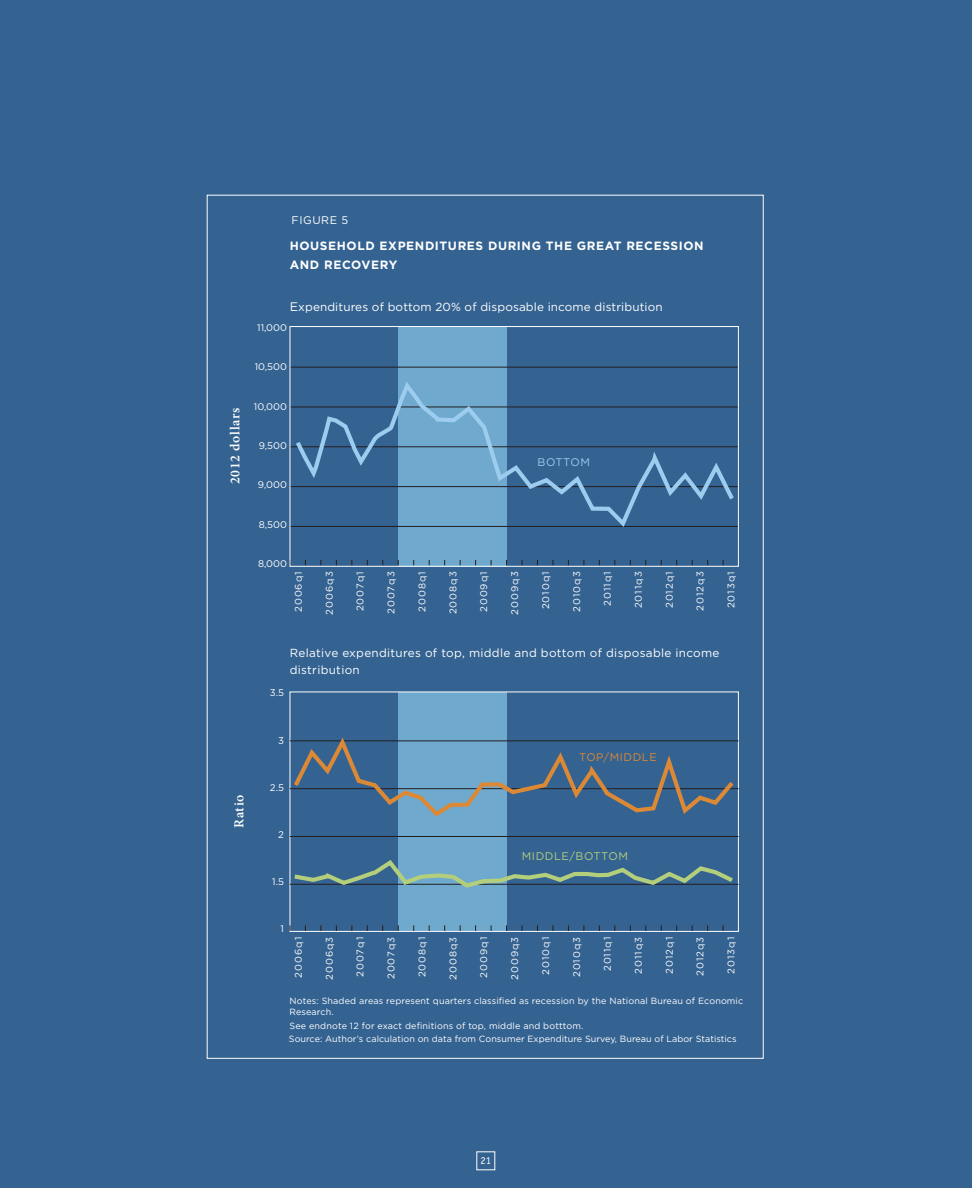
<style>
.page{position:relative;width:972px;height:1188px;background:#346291}
.page>*{position:absolute;margin:0;border:0;box-sizing:border-box;transform-origin:0 0}
.t1{font:600 13.8px "Minion Pro";letter-spacing:.05em;color:#fff}
.t2{font:700 12px/19.5px "Gotham";letter-spacing:.05em;color:#fff}
.t3{font:11.7px/16.5px "Gotham";letter-spacing:.02em;color:#fff}
.t4{font:11.1px "Gotham";letter-spacing:.05em;color:#b4cf7c}
.t5{font:11.1px "Gotham";letter-spacing:.05em;color:#dc8936}
.t6{font:11.1px "Gotham";letter-spacing:.05em;color:#fff}
.t7{font:11.1px "Gotham";letter-spacing:.05em;color:#9cccee}
.t8{font:10.5px "Officina Sans";color:#fff}
.t9{font:9.6px "Gotham";letter-spacing:.1em;color:#fff}
.t10{font:9px/10.8px "Gotham";letter-spacing:.015em;color:#fff}
.s1{font-size:12.45px}
</style>
<div class="page">
<div style="left:398px;top:693px;width:108px;height:238px;background:#6fa9cd"></div>
<div style="left:398px;top:327px;width:109px;height:239px;background:#6fa9cd"></div>
<hr style="left:290px;top:367px;width:449px;height:1px;background:#231f20">
<div style="left:290px;top:692px;width:449px;height:240px;border:1px solid #fff"></div>
<div style="left:290px;top:326px;width:449px;height:241px;border:1px solid #fff"></div>
<hr style="left:290px;top:741px;width:449px;height:1px;background:#231f20">
<hr style="left:290px;top:788px;width:449px;height:1px;background:#231f20">
<hr style="left:290px;top:836px;width:449px;height:1px;background:#231f20">
<hr style="left:290px;top:884px;width:449px;height:1px;background:#231f20">
<svg style="left:292px;top:377px;width:446px;height:154px"></svg>
<svg style="left:290px;top:733px;width:448px;height:86px"></svg>
<svg style="left:290px;top:857px;width:447px;height:33px"></svg>
<p class="t1" style="left:225px;top:484px;width:78px;rotate:-90deg">2012 dollars</p>
<p class="t6" style="left:292px;top:214px;width:58px">FIGURE 5</p>
<p class="t2" style="left:290px;top:235px;width:415px">HOUSEHOLD EXPENDITURES DURING THE GREAT RECESSION<br>AND RECOVERY</p>
<p class="t3" style="left:290px;top:298px;width:374px"><span class="s1">E</span>xpenditures of bottom 20% of disposable income distribution</p>
<p class="t9" style="left:257px;top:322px;width:31px">11,000</p>
<p class="t9" style="left:255px;top:362px;width:34px">10,500</p>
<p class="t9" style="left:254px;top:401px;width:35px">10,000</p>
<p class="t9" style="left:259px;top:440px;width:30px">9,500</p>
<p class="t9" style="left:258px;top:480px;width:31px">9,000</p>
<p class="t9" style="left:259px;top:519px;width:30px">8,500</p>
<p class="t9" style="left:258px;top:558px;width:30px">8,000</p>
<p class="t7" style="left:538px;top:456px;width:54px">BOTTOM</p>
<p class="t9" style="left:293px;top:612px;width:42px;rotate:-90deg">2006q1</p>
<p class="t9" style="left:324px;top:615px;width:45px;rotate:-90deg">2006q3</p>
<p class="t9" style="left:355px;top:611px;width:41px;rotate:-90deg">2007q1</p>
<p class="t9" style="left:386px;top:614px;width:44px;rotate:-90deg">2007q3</p>
<p class="t9" style="left:417px;top:612px;width:42px;rotate:-90deg">2008q1</p>
<p class="t9" style="left:448px;top:614px;width:44px;rotate:-90deg">2008q3</p>
<p class="t9" style="left:479px;top:612px;width:42px;rotate:-90deg">2009q1</p>
<p class="t9" style="left:509px;top:615px;width:45px;rotate:-90deg">2009q3</p>
<p class="t9" style="left:540px;top:609px;width:39px;rotate:-90deg">2010q1</p>
<p class="t9" style="left:571px;top:612px;width:42px;rotate:-90deg">2010q3</p>
<p class="t9" style="left:602px;top:606px;width:36px;rotate:-90deg">2011q1</p>
<p class="t9" style="left:633px;top:608px;width:38px;rotate:-90deg">2011q3</p>
<p class="t9" style="left:664px;top:608px;width:38px;rotate:-90deg">2012q1</p>
<p class="t9" style="left:695px;top:611px;width:41px;rotate:-90deg">2012q3</p>
<p class="t9" style="left:726px;top:608px;width:38px;rotate:-90deg">2013q1</p>
<p class="t3" style="left:290px;top:645px;width:431px">Relative expenditures of top, middle and bottom of disposable income distribution</p>
<p class="t9" style="left:270px;top:688px;width:16px">3.5</p>
<p class="t1" style="left:230px;top:828px;width:35px;rotate:-90deg">Ratio</p>
<p class="t9" style="left:278px;top:735px;width:7px">3</p>
<p class="t9" style="left:270px;top:782px;width:16px">2.5</p>
<p class="t9" style="left:278px;top:829px;width:7px">2</p>
<p class="t9" style="left:272px;top:877px;width:13px">1.5</p>
<p class="t5" style="left:579px;top:751px;width:79px">TOP/MIDDLE</p>
<p class="t4" style="left:522px;top:850px;width:108px">MIDDLE/BOTTOM</p>
<p class="t9" style="left:281px;top:924px;width:5px">1</p>
<p class="t9" style="left:293px;top:978px;width:42px;rotate:-90deg">2006q1</p>
<p class="t9" style="left:324px;top:980px;width:45px;rotate:-90deg">2006q3</p>
<p class="t9" style="left:355px;top:977px;width:41px;rotate:-90deg">2007q1</p>
<p class="t9" style="left:386px;top:979px;width:44px;rotate:-90deg">2007q3</p>
<p class="t9" style="left:417px;top:977px;width:42px;rotate:-90deg">2008q1</p>
<p class="t9" style="left:448px;top:980px;width:44px;rotate:-90deg">2008q3</p>
<p class="t9" style="left:479px;top:978px;width:42px;rotate:-90deg">2009q1</p>
<p class="t9" style="left:509px;top:980px;width:45px;rotate:-90deg">2009q3</p>
<p class="t9" style="left:540px;top:975px;width:39px;rotate:-90deg">2010q1</p>
<p class="t9" style="left:571px;top:977px;width:42px;rotate:-90deg">2010q3</p>
<p class="t9" style="left:602px;top:971px;width:36px;rotate:-90deg">2011q1</p>
<p class="t9" style="left:633px;top:974px;width:38px;rotate:-90deg">2011q3</p>
<p class="t9" style="left:664px;top:974px;width:38px;rotate:-90deg">2012q1</p>
<p class="t9" style="left:695px;top:976px;width:41px;rotate:-90deg">2012q3</p>
<p class="t9" style="left:726px;top:974px;width:38px;rotate:-90deg">2013q1</p>
<p class="t10" style="left:290px;top:996px;width:455px">Notes: Shaded areas represent quarters classified as recession by the National Bureau of Economic<br>Research.</p>
<p class="t10" style="left:290px;top:1020px;width:295px">See endnote 12 for exact definitions of top, middle and botttom.</p>
<p class="t10" style="left:289px;top:1033px;width:449px">Source: Author’s calculation on data from Consumer Expenditure Survey, Bureau of Labor Statistics</p>
<p class="t8" style="left:481px;top:1154px;width:12px">21</p>
</div>
